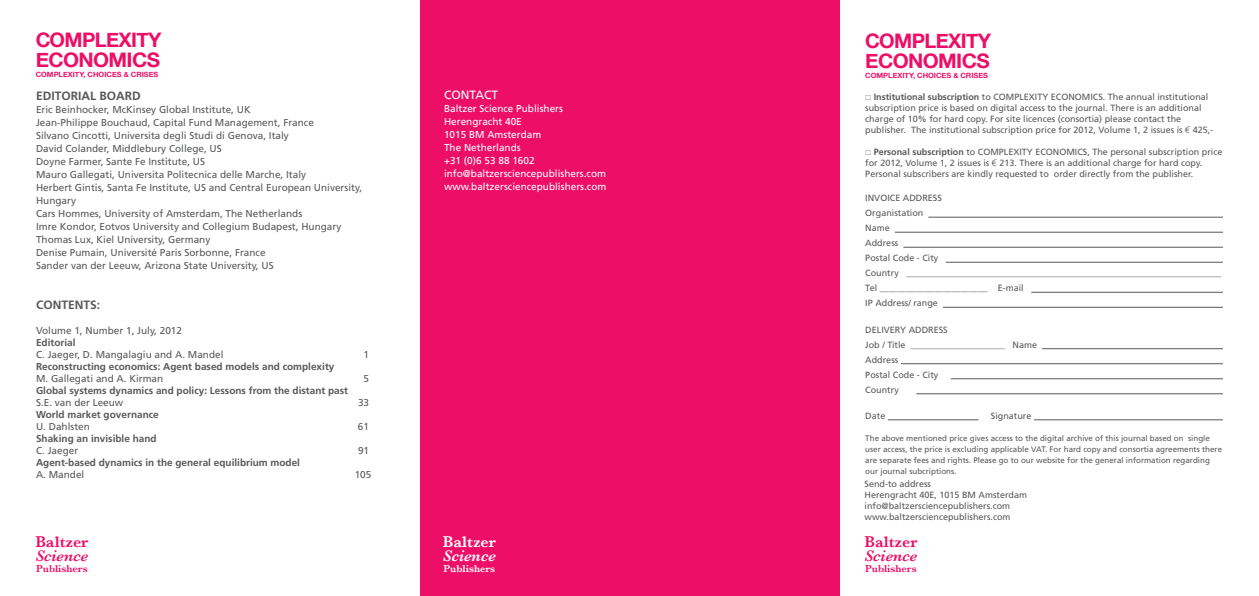
<style>
.page{position:relative;width:1259px;height:596px;background:#fff}
.page>*{position:absolute;margin:0;border:0;box-sizing:border-box;transform-origin:0 0}
.t1{font:700 20px/19.1px "Helvetica Neue";letter-spacing:-.03em;color:#ed0f67}
.t2{font:600 16px "Baskerville";color:#ed0f67}
.t3{font:italic 600 16px "Baskerville";color:#ed0f67}
.t4{font:600 16px "Baskerville";color:#fff}
.t5{font:italic 600 16px "Baskerville";color:#fff}
.t6{font:700 12px "Frutiger";color:#58595b}
.t7{font:12px "Frutiger";color:#fff}
.t8{font:600 10.4px "Baskerville";color:#ed0f67}
.t9{font:600 10.4px "Baskerville";color:#fff}
.t10{font:10px/13px "Frutiger";color:#58595b}
.t11{font:700 10px "Frutiger";color:#58595b}
.t12{font:10px/13px "Frutiger";color:#fff}
.t13{font:9px/15px "Frutiger";color:#58595b}
.t14{font:8px/11px "Frutiger";color:#58595b}
.t15{font:700 7.2px "Helvetica Neue";color:#ed0f67}
.s1{font-weight:700}
.s2{font-family:"Century Gothic";font-style:italic}
</style>
<div class="page">
<hr style="left:928px;top:217px;width:295px;height:1px;background:#58595b">
<hr style="left:895px;top:232px;width:328px;height:1px;background:#58595b">
<hr style="left:903px;top:247px;width:320px;height:1px;background:#58595b">
<hr style="left:946px;top:262px;width:277px;height:1px;background:#58595b">
<hr style="left:1031px;top:292px;width:192px;height:1px;background:#58595b">
<hr style="left:943px;top:307px;width:280px;height:1px;background:#58595b">
<hr style="left:1042px;top:348px;width:181px;height:1px;background:#58595b">
<hr style="left:901px;top:363px;width:322px;height:1px;background:#58595b">
<hr style="left:951px;top:378px;width:272px;height:1px;background:#58595b">
<hr style="left:916px;top:393px;width:307px;height:1px;background:#58595b">
<hr style="left:888px;top:419px;width:90px;height:1px;background:#58595b">
<hr style="left:1034px;top:419px;width:189px;height:1px;background:#58595b">
<div style="left:420px;top:0;width:419px;height:595px;background:#ed0f67"></div>
<h1 class="t1" style="left:36px;top:30px;width:127px">COMPLEXITY<br>ECONOMICS</h1>
<p class="t15" style="left:36px;top:68px;width:124px">COMPLEXITY, CHOICES &amp; CRISES</p>
<h3 class="t6" style="left:36px;top:89px;width:106px">EDITORIAL BOARD</h3>
<p class="t10" style="left:36px;top:103px;width:328px">Eric Beinhocker, McKinsey Global Institute, UK<br>Jean-Philippe Bouchaud, Capital Fund Management, France<br>Silvano Cincotti, Universita degli Studi di Genova, Italy<br>David Colander, Middlebury College, US<br>Doyne Farmer, Sante Fe Institute, US<br>Mauro Gallegati, Universita Politecnica delle Marche, Italy<br>Herbert Gintis, Santa Fe Institute, US and Central European University, Hungary<br>Cars Hommes, University of Amsterdam, The Netherlands<br>Imre Kondor, Eotvos University and Collegium Budapest, Hungary Thomas Lux, Kiel University, Germany<br>Denise Pumain, Université Paris Sorbonne, France<br>Sander van der Leeuw, Arizona State University, US</p>
<h3 class="t6" style="left:36px;top:297px;width:66px">CONTENTS:</h3>
<p class="t10" style="left:36px;top:323px;width:148px">Volume 1, Number 1, July, 2012</p>
<p class="t11" style="left:36px;top:336px;width:41px">Editorial</p>
<p class="t10" style="left:36px;top:347px;width:189px">C. Jaeger, D. Mangalagiu and A. Mandel</p>
<p class="t10" style="left:363px;top:347px;width:7px">1</p>
<p class="t11" style="left:36px;top:360px;width:300px">Reconstructing economics: Agent based models and complexity</p>
<p class="t10" style="left:36px;top:371px;width:129px">M. Gallegati and A. Kirman</p>
<p class="t10" style="left:363px;top:371px;width:7px">5</p>
<p class="t11" style="left:36px;top:384px;width:314px">Global systems dynamics and policy: Lessons from the distant past</p>
<p class="t10" style="left:36px;top:395px;width:89px">S.E. van der Leeuw</p>
<p class="t10" style="left:358px;top:395px;width:13px">33</p>
<p class="t11" style="left:36px;top:408px;width:124px">World market governance</p>
<p class="t10" style="left:36px;top:419px;width:55px">U. Dahlsten</p>
<p class="t10" style="left:358px;top:419px;width:13px">61</p>
<p class="t11" style="left:36px;top:432px;width:122px">Shaking an invisible hand</p>
<p class="t10" style="left:36px;top:443px;width:44px">C. Jaeger</p>
<p class="t10" style="left:358px;top:443px;width:13px">91</p>
<p class="t11" style="left:36px;top:456px;width:265px">Agent-based dynamics in the general equilibrium model</p>
<p class="t10" style="left:36px;top:467px;width:50px">A. Mandel</p>
<p class="t10" style="left:355px;top:467px;width:18px">105</p>
<h2 class="t2" style="left:35px;top:532px;width:54px">Baltzer</h2>
<h2 class="t3" style="left:35px;top:546px;width:54px">Science</h2>
<p class="t8" style="left:36px;top:562px;width:53px">Publishers</p>
<h3 class="t7" style="left:444px;top:88px;width:56px">CONTACT</h3>
<p class="t12" style="left:444px;top:102px;width:164px">Baltzer Science Publishers<br>Herengracht 40E<br>1015 BM Amsterdam<br>The Netherlands<br>+31 (0)6 53 88 1602 info@baltzersciencepublishers.com www.baltzersciencepublishers.com</p>
<h2 class="t4" style="left:443px;top:532px;width:54px">Baltzer</h2>
<h2 class="t5" style="left:443px;top:545px;width:54px">Science</h2>
<p class="t9" style="left:443px;top:562px;width:53px">Publishers</p>
<h1 class="t1" style="left:865px;top:31px;width:127px">COMPLEXITY<br>ECONOMICS</h1>
<p class="t15" style="left:865px;top:69px;width:124px">COMPLEXITY, CHOICES &amp; CRISES</p>
<p class="t13" style="left:865px;top:91px;width:349px;line-height:11px">⎕ <span class="s1">Institutional subscription</span> to COMPLEXITY ECONOMICS. The annual institutional subscription price is based on digital access to the journal. There is an additional charge of 10% for hard copy. For site licences (consortia) please contact the publisher. The institutional subscription price for 2012, Volume 1, 2 issues is <span class="s2">€</span> 425,-</p>
<p class="t13" style="left:865px;top:146px;width:359px;line-height:11px">⎕ <span class="s1">Personal subscription</span> to COMPLEXITY ECONOMICS, The personal subscription price for 2012, Volume 1, 2 issues is <span class="s2">€</span> 213. There is an additional charge for hard copy.<br>Personal subscribers are kindly requested to order directly from the publisher.</p>
<p class="t13" style="left:865px;top:190px;width:358px">INVOICE ADDRESS<br>Organistation<br>Name<br>Address<br>Postal Code - City<br>Country ______________________________________________________________________<br>Tel ________________________ E-mail<br>IP Address/ range</p>
<p class="t13" style="left:865px;top:322px;width:173px">DELIVERY ADDRESS<br>Job / Title _____________________ Name<br>Address<br>Postal Code - City<br>Country</p>
<p class="t13" style="left:865px;top:408px;width:22px">Date</p>
<p class="t13" style="left:991px;top:408px;width:42px">Signature</p>
<p class="t14" style="left:865px;top:432px;width:358px">The above mentioned price gives access to the digital archive of this journal based on single user access, the price is excluding applicable VAT. For hard copy and consortia agreements there are separate fees and rights. Please go to our website for the general information regarding our journal subcriptions.</p>
<p class="t13" style="left:864px;top:478px;width:164px;line-height:10.8px">Send-to address<br>Herengracht 40E, 1015 BM Amsterdam info@baltzersciencepublishers.com www.baltzersciencepublishers.com</p>
<h2 class="t2" style="left:864px;top:532px;width:54px">Baltzer</h2>
<h2 class="t3" style="left:864px;top:546px;width:54px">Science</h2>
<p class="t8" style="left:865px;top:562px;width:53px">Publishers</p>
</div>
